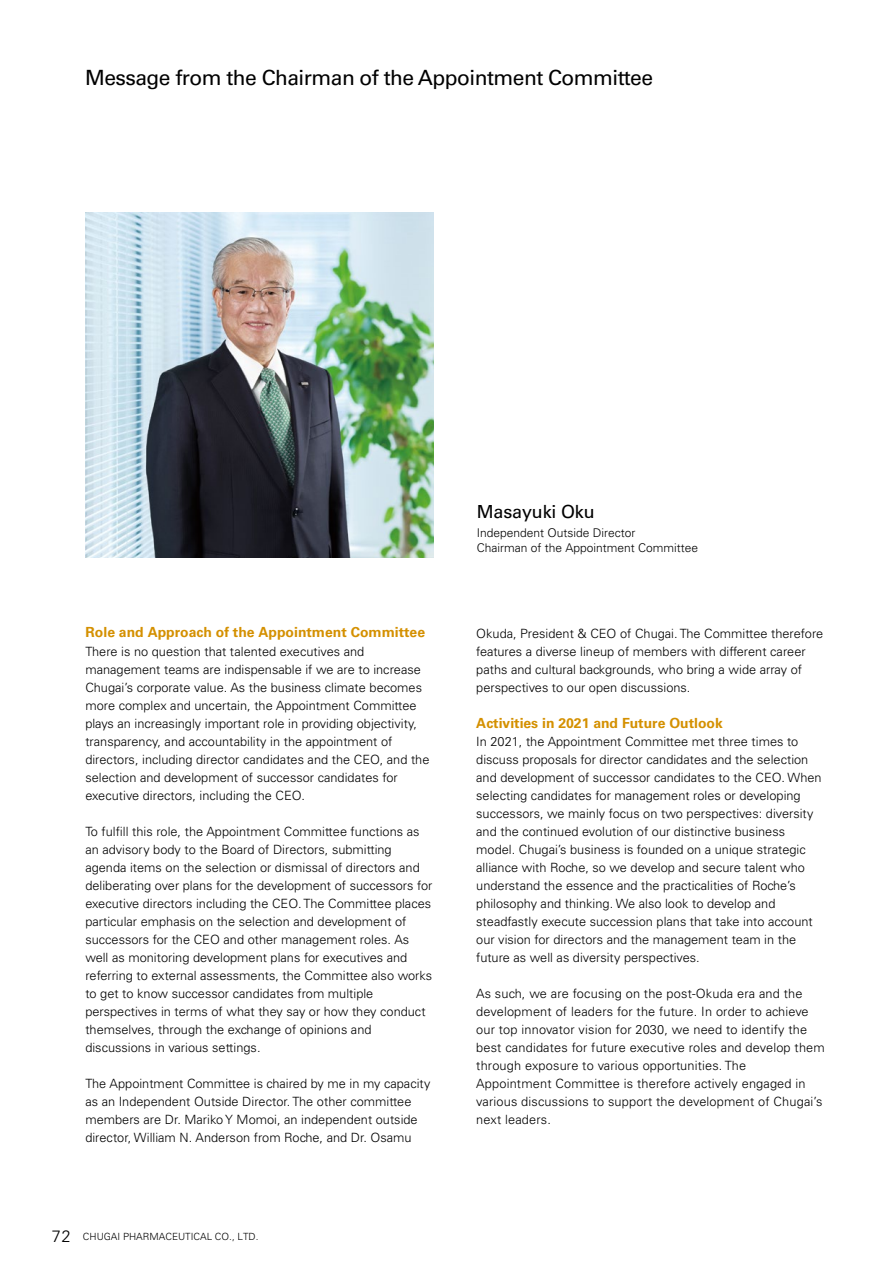
<style>
.page{position:relative;width:893px;height:1263px;background:#fff}
.page>*{position:absolute;margin:0;border:0;box-sizing:border-box;transform-origin:0 0}
.t1{font:21px "Univers LT Std";letter-spacing:-.025em;color:#000}
.t2{font:18px "Univers LT Std";letter-spacing:-.01em;color:#000}
.t3{font:700 13.95px "Univers LT Std";color:#d49000}
.t4{font:300 12.75px/18px "Univers LT Std";color:#000}
.t5{font:300 12px/15px "Univers LT Std";color:#000}
.t6{font:300 9.9px "Univers LT Std";color:#000}
.s1{font-size:16.5px}
</style>
<div class="page">
<img style="left:86px;top:213px;width:348px;height:344px">
<h1 class="t1" style="left:85px;top:65px;width:569px">Message from the Chairman of the Appointment Committee</h1>
<p class="t3" style="left:86px;top:624px;width:341px">Role and Approach of the Appointment Committee</p>
<p class="t4" style="left:85px;top:643px;width:346px">There is no question that talented executives and management teams are indispensable if we are to increase Chugai’s corporate value. As the business climate becomes more complex and uncertain, the Appointment Committee plays an increasingly important role in providing objectivity, transparency, and accountability in the appointment of directors, including director candidates and the CEO, and the selection and development of successor candidates for executive directors, including the CEO.</p>
<p class="t4" style="left:85px;top:823px;width:349px">To fulfill this role, the Appointment Committee functions as an advisory body to the Board of Directors, submitting agenda items on the selection or dismissal of directors and deliberating over plans for the development of successors for executive directors including the CEO. The Committee places particular emphasis on the selection and development of successors for the CEO and other management roles. As well as monitoring development plans for executives and referring to external assessments, the Committee also works to get to know successor candidates from multiple perspectives in terms of what they say or how they conduct themselves, through the exchange of opinions and discussions in various settings.</p>
<p class="t4" style="left:85px;top:1075px;width:347px">The Appointment Committee is chaired by me in my capacity as an Independent Outside Director. The other committee members are Dr. Mariko Y Momoi, an independent outside director, William N. Anderson from Roche, and Dr. Osamu</p>
<p class="t6" style="left:52px;top:1231px;width:208px"><span class="s1">72</span> CHUGAI PHARMACEUTICAL CO., LTD.</p>
<h2 class="t2" style="left:477px;top:501px;width:120px">Masayuki Oku</h2>
<p class="t5" style="left:477px;top:525px;width:223px">Independent Outside Director<br>Chairman of the Appointment Committee</p>
<p class="t4" style="left:476px;top:625px;width:349px">Okuda, President &amp; CEO of Chugai. The Committee therefore features a diverse lineup of members with different career paths and cultural backgrounds, who bring a wide array of perspectives to our open discussions.</p>
<p class="t3" style="left:476px;top:715px;width:248px">Activities in 2021 and Future Outlook</p>
<p class="t4" style="left:476px;top:733px;width:347px">In 2021, the Appointment Committee met three times to discuss proposals for director candidates and the selection and development of successor candidates to the CEO. When selecting candidates for management roles or developing successors, we mainly focus on two perspectives: diversity and the continued evolution of our distinctive business model. Chugai’s business is founded on a unique strategic alliance with Roche, so we develop and secure talent who understand the essence and the practicalities of Roche’s philosophy and thinking. We also look to develop and steadfastly execute succession plans that take into account our vision for directors and the management team in the future as well as diversity perspectives.</p>
<p class="t4" style="left:476px;top:985px;width:350px">As such, we are focusing on the post-Okuda era and the development of leaders for the future. In order to achieve our top innovator vision for 2030, we need to identify the best candidates for future executive roles and develop them through exposure to various opportunities. The<br>Appointment Committee is therefore actively engaged in various discussions to support the development of Chugai’s next leaders.</p>
</div>
